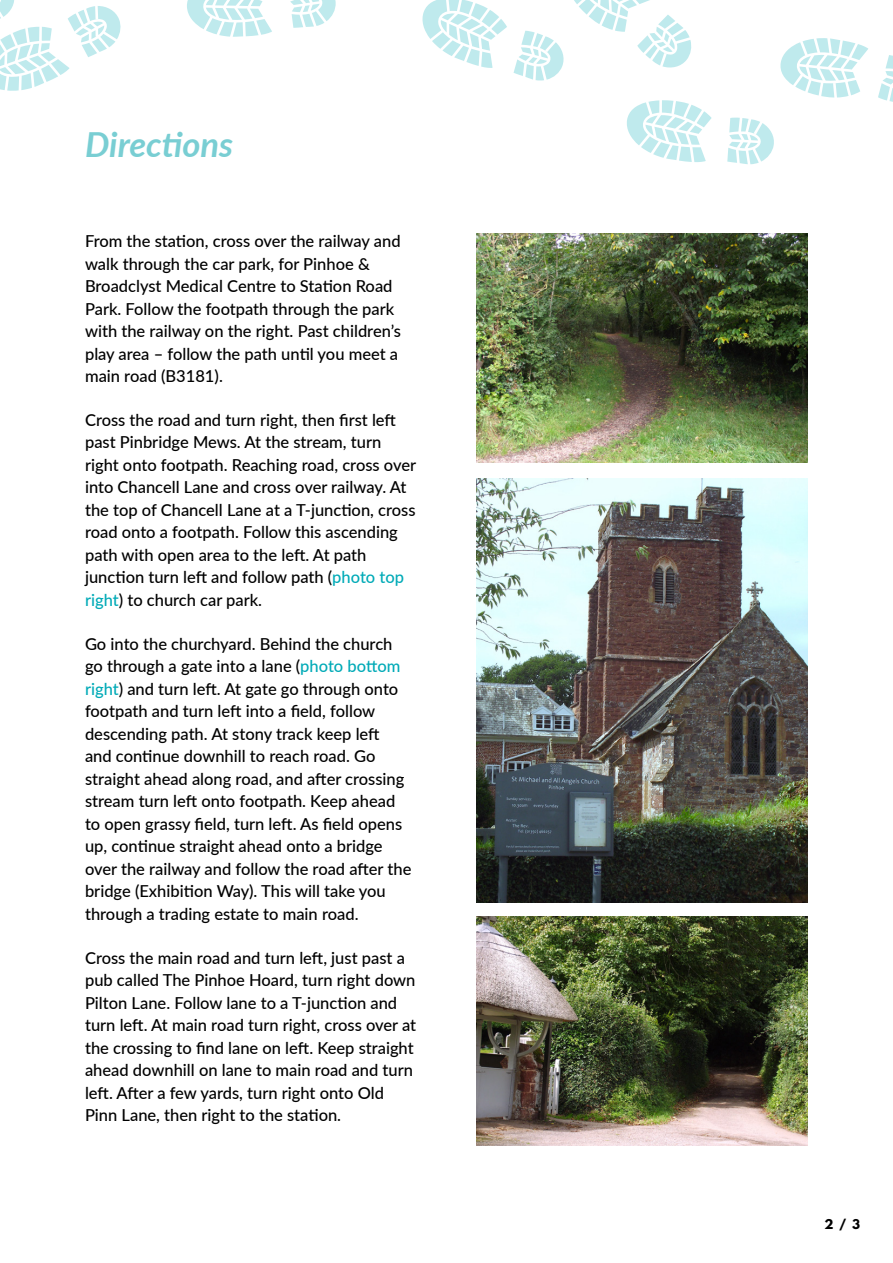
<style>
.page{position:relative;width:893px;height:1263px;background:#fff}
.page>*{position:absolute;margin:0;border:0;box-sizing:border-box;transform-origin:0 0}
.Directions_text{font:italic 700 34.5px "Lato";color:#79ced3}
.Directions_text-2{font:500 16.5px/22.5px "Lato";color:#000}
.t1{font:700 12px "League Spartan";color:#000}
.s1{color:#00aab7}
</style>
<div class="page">
<svg style="left:627px;top:100px;width:85px;height:62px"></svg>
<svg style="left:727px;top:117px;width:47px;height:47px"></svg>
<svg style="left:422px;top:0;width:85px;height:68px"></svg>
<svg style="left:514px;top:31px;width:50px;height:50px"></svg>
<svg style="left:187px;top:0;width:85px;height:37px"></svg>
<svg style="left:290px;top:0;width:46px;height:28px"></svg>
<svg style="left:780px;top:38px;width:88px;height:60px"></svg>
<svg style="left:878px;top:55px;width:15px;height:47px"></svg>
<svg style="left:574px;top:0;width:118px;height:68px"></svg>
<svg style="left:0;top:0;width:121px;height:91px"></svg>
<img style="left:476px;top:234px;width:332px;height:228px">
<img style="left:476px;top:478px;width:332px;height:424px">
<img style="left:476px;top:917px;width:332px;height:228px">
<p class="Directions_text" style="left:85px;top:120px;width:150px">Directions</p>
<p class="Directions_text-2" style="left:85px;top:229px;width:318px">From the station, cross over the railway and walk through the car park, for Pinhoe &amp; Broadclyst Medical Centre to Station Road Park. Follow the footpath through the park with the railway on the right. Past children’s play area – follow the path until you meet a main road (B3181).</p>
<p class="Directions_text-2" style="left:85px;top:408px;width:333px">Cross the road and turn right, then first left past Pinbridge Mews. At the stream, turn right onto footpath. Reaching road, cross over into Chancell Lane and cross over railway. At the top of Chancell Lane at a T-junction, cross road onto a footpath. Follow this ascending path with open area to the left. At path junction turn left and follow path (<span class="s1">photo top right</span>) to church car park.</p>
<p class="Directions_text-2" style="left:85px;top:632px;width:328px">Go into the churchyard. Behind the church go through a gate into a lane (<span class="s1">photo bottom right</span>) and turn left. At gate go through onto footpath and turn left into a field, follow descending path. At stony track keep left<br>and continue downhill to reach road. Go straight ahead along road, and after crossing stream turn left onto footpath. Keep ahead to open grassy field, turn left. As field opens up, continue straight ahead onto a bridge over the railway and follow the road after the bridge (Exhibition Way). This will take you through a trading estate to main road.</p>
<p class="Directions_text-2" style="left:85px;top:945px;width:333px">Cross the main road and turn left, just past a pub called The Pinhoe Hoard, turn right down Pilton Lane. Follow lane to a T-junction and turn left. At main road turn right, cross over at the crossing to find lane on left. Keep straight ahead downhill on lane to main road and turn left. After a few yards, turn right onto Old Pinn Lane, then right to the station.</p>
<p class="t1" style="left:824px;top:1214px;width:37px">2 / 3</p>
</div>
